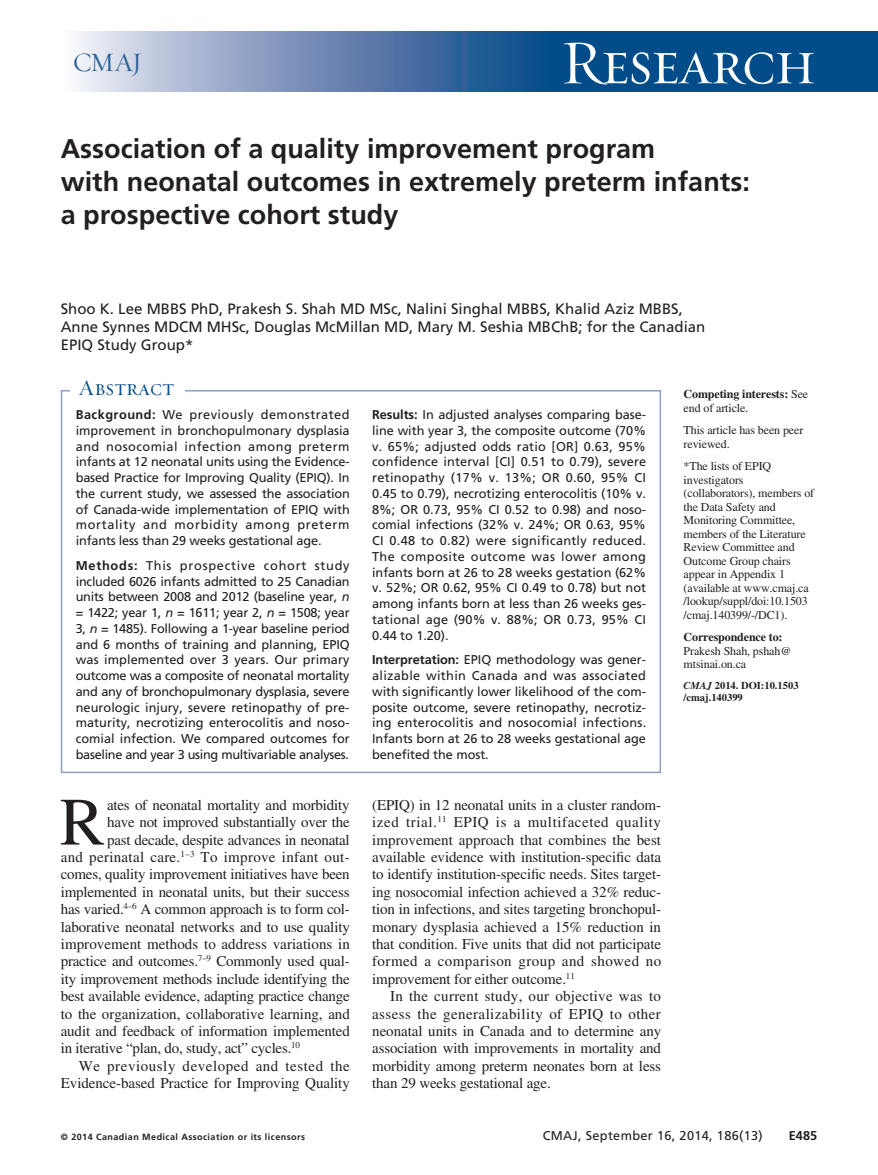
<style>
.page{position:relative;width:878px;height:1175px;background:#fff}
.page>*{position:absolute;margin:0;border:0;box-sizing:border-box;transform-origin:0 0}
.t1{font:67.5px "Times LT Std";color:#231f20}
.t2{font:63px "Requiem Display HTF Small Caps";letter-spacing:-.03em;color:#fff}
.t3{font:700 27px/33px "Frutiger LT Std";color:#231f20}
.t4{font:27px "Requiem Display HTF Roman";color:#2c6199}
.t5{font:22.5px "Requiem Display HTF Small Caps";color:#014c89}
.t6{font:15px/17.4px "Times LT Std";letter-spacing:-.015em;color:#231f20;text-align:justify}
.t7{font:15px/18px "Frutiger LT Std";color:#231f20}
.t8{font:15px "Times LT Std";letter-spacing:.02em;color:#231f20}
.t9{font:15px "Times LT Std";letter-spacing:.005em;color:#231f20}
.t10{font:15px "Times LT Std";letter-spacing:.035em;color:#231f20}
.t11{font:12.75px/15.8px "Frutiger LT Std";letter-spacing:-.005em;color:#231f20;text-align:justify}
.t12{font:12.75px "Frutiger LT Std";letter-spacing:.025em;color:#231f20}
.t13{font:700 12.75px "Frutiger LT Std";color:#231f20}
.t14{font:12px/13.5px "Times LT Std";letter-spacing:-.01em;color:#231f20}
.t15{font:700 12px/13.5px "Times LT Std";letter-spacing:-.01em;color:#231f20}
.t16{font:700 10.5px/12px "Times LT Std";color:#231f20}
.t17{font:700 9px "Frutiger LT Std";letter-spacing:.05em;color:#231f20}
.s1{font-weight:400}
.s2{font-style:italic}
.s3{font-weight:700}
</style>
<div class="page">
<div style="left:542px;top:32px;width:336px;height:60px;background:#014c89"></div>
<svg style="left:77px;top:32px;width:465px;height:60px;background:#7893ba"></svg>
<div style="left:61px;top:390px;width:600px;height:383px;border:2px solid #8e9fc4"></div>
<div style="left:70px;top:372px;width:115px;height:29px;background:#fff"></div>
<h3 class="t4" style="left:73px;top:46px;width:71px">CMAJ</h3>
<h2 class="t2" style="left:560px;top:26px;width:258px">Research</h2>
<h3 class="t3" style="left:61px;top:133px;width:690px">Association of a quality improvement program<br>with neonatal outcomes in extremely preterm infants: a prospective cohort study</h3>
<p class="t7" style="left:61px;top:300px;width:646px">Shoo K. Lee MBBS PhD, Prakesh S. Shah MD MSc, Nalini Singhal MBBS, Khalid Aziz MBBS,<br>Anne Synnes MDCM MHSc, Douglas McMillan MD, Mary M. Seshia MBChB; for the Canadian<br>EPIQ Study Group*</p>
<p class="t15" style="left:683px;top:387px;width:126px">Competing interests: <span class="s1">See end of article.</span></p>
<p class="t14" style="left:683px;top:423px;width:121px">This article has been peer reviewed.</p>
<p class="t14" style="left:683px;top:459px;width:132px">*The lists of EPIQ investigators (collaborators), members of the Data Safety and<br>Monitoring Committee, members of the Literature<br>Review Committee and<br>Outcome Group chairs appear in Appendix 1 (available at www.cmaj.ca /lookup/suppl/doi:10.1503 /cmaj.140399/-/DC1).</p>
<p class="t15" style="left:683px;top:630px;width:100px">Correspondence to:</p>
<p class="t14" style="left:683px;top:644px;width:109px">Prakesh Shah, pshah@ mtsinai.on.ca</p>
<p class="t16" style="left:683px;top:679px;width:116px"><span class="s2">CMAJ</span> 2014. DOI:10.1503 /cmaj.140399</p>
<h3 class="t5" style="left:79px;top:374px;width:97px">Abstract</h3>
<p class="t11" style="left:372px;top:407px;width:275px"><span class="s3">Results:</span> In adjusted analyses comparing base&shy;line with year 3, the composite outcome (70% v. 65%; adjusted odds ratio [OR] 0.63, 95% confidence interval [CI] 0.51 to 0.79), severe retinopathy (17% v. 13%; OR 0.60, 95% CI 0.45 to 0.79), necrotizing enterocolitis (10% v.<br>8%; OR 0.73, 95% CI 0.52 to 0.98) and noso&shy;comial infections (32% v. 24%; OR 0.63, 95% CI 0.48 to 0.82) were significantly reduced.<br>The composite outcome was lower among infants born at 26 to 28 weeks gestation (62% v. 52%; OR 0.62, 95% CI 0.49 to 0.78) but not among infants born at less than 26 weeks ges&shy;tational age (90% v. 88%; OR 0.73, 95% CI 0.44 to 1.20).</p>
<p class="t11" style="left:372px;top:652px;width:275px"><span class="s3">Interpretation:</span> EPIQ methodology was gener&shy;alizable within Canada and was associated with significantly lower likelihood of the com&shy;posite outcome, severe retinopathy, necrotiz&shy;ing enterocolitis and nosocomial infections.<br>Infants born at 26 to 28 weeks gestational age benefited the most.</p>
<p class="t11" style="left:76px;top:407px;width:275px"><span class="s3">Background:</span> We previously demonstrated improvement in bronchopulmonary dysplasia and nosocomial infection among preterm infants at 12 neonatal units using the Evidence&shy;based Practice for Improving Quality (EPIQ). In the current study, we assessed the association of Canada-wide implementation of EPIQ with mortality and morbidity among preterm infants less than 29 weeks gestational age.</p>
<p class="t11" style="left:76px;top:557px;width:275px"><span class="s3">Methods:</span> This prospective cohort study included 6026 infants admitted to 25 Canadian units between 2008 and 2012 (baseline year, <span class="s2">n </span>= 1422; year 1, <span class="s2">n</span> = 1611; year 2, <span class="s2">n</span> = 1508; year 3, <span class="s2">n</span> = 1485). Following a 1-year baseline period and 6 months of training and planning, EPIQ was implemented over 3 years. Our primary outcome was a composite of neonatal mortality and any of bronchopulmonary dysplasia, severe neurologic injury, severe retinopathy of pre&shy;maturity, necrotizing enterocolitis and noso&shy;comial infection. We compared outcomes for baseline and year 3 using multivariable analyses.</p>
<h1 class="t1" style="left:60px;top:784px;width:47px">R</h1>
<p class="t6" style="left:107px;top:796px;width:244px">ates of neonatal mortality and morbidity</p>
<p class="t6" style="left:107px;top:813px;width:244px">have not improved substantially over the</p>
<p class="t6" style="left:107px;top:830px;width:244px">past decade, despite advances in neonatal</p>
<p class="t8" style="left:61px;top:848px;width:290px">and perinatal care.<sup>1–3</sup> To improve infant out-</p>
<p class="t6" style="left:61px;top:865px;width:290px">comes, quality improvement initiatives have been</p>
<p class="t6" style="left:61px;top:883px;width:290px">implemented in neonatal units, but their success</p>
<p class="t6" style="left:61px;top:900px;width:290px">has varied.<sup>4–6</sup> A common approach is to form col-</p>
<p class="t6" style="left:61px;top:917px;width:291px">laborative neonatal networks and to use quality</p>
<p class="t9" style="left:61px;top:935px;width:290px">improvement methods to address variations in</p>
<p class="t6" style="left:61px;top:952px;width:290px">practice and outcomes.<sup>7–9</sup> Commonly used qual-</p>
<p class="t6" style="left:61px;top:970px;width:290px">ity improvement methods include identifying the</p>
<p class="t6" style="left:61px;top:987px;width:290px">best available evidence, adapting practice change</p>
<p class="t6" style="left:61px;top:1004px;width:291px">to the organization, collaborative learning, and</p>
<p class="t6" style="left:61px;top:1022px;width:290px">audit and feedback of information implemented</p>
<p class="t6" style="left:61px;top:1039px;width:241px">in iterative “plan, do, study, act” cycles.<sup>10</sup></p>
<p class="t10" style="left:79px;top:1057px;width:272px">We previously developed and tested the</p>
<p class="t6" style="left:61px;top:1074px;width:290px">Evidence-based Practice for Improving Quality</p>
<p class="t6" style="left:372px;top:796px;width:290px">(EPIQ) in 12 neonatal units in a cluster random&shy;ized trial.<sup>11</sup> EPIQ is a multifaceted quality improvement approach that combines the best available evidence with institution-specific data to identify institution-specific needs. Sites target&shy;ing nosocomial infection achieved a 32% reduc&shy;tion in infections, and sites targeting bronchopul&shy;monary dysplasia achieved a 15% reduction in that condition. Five units that did not participate formed a comparison group and showed no improvement for either outcome.<sup>11</sup></p>
<p class="t6" style="left:372px;top:987px;width:291px;text-indent:18px">In the current study, our objective was to assess the generalizability of EPIQ to other neonatal units in Canada and to determine any association with improvements in mortality and morbidity among preterm neonates born at less than 29 weeks gestational age.</p>
<p class="t17" style="left:61px;top:1131px;width:246px">© 2014 Canadian Medical Association or its licensors</p>
<p class="t12" style="left:542px;top:1127px;width:221px">CMAJ, September 16, 2014, 186(13)</p>
<p class="t13" style="left:788px;top:1127px;width:30px">E485</p>
</div>
